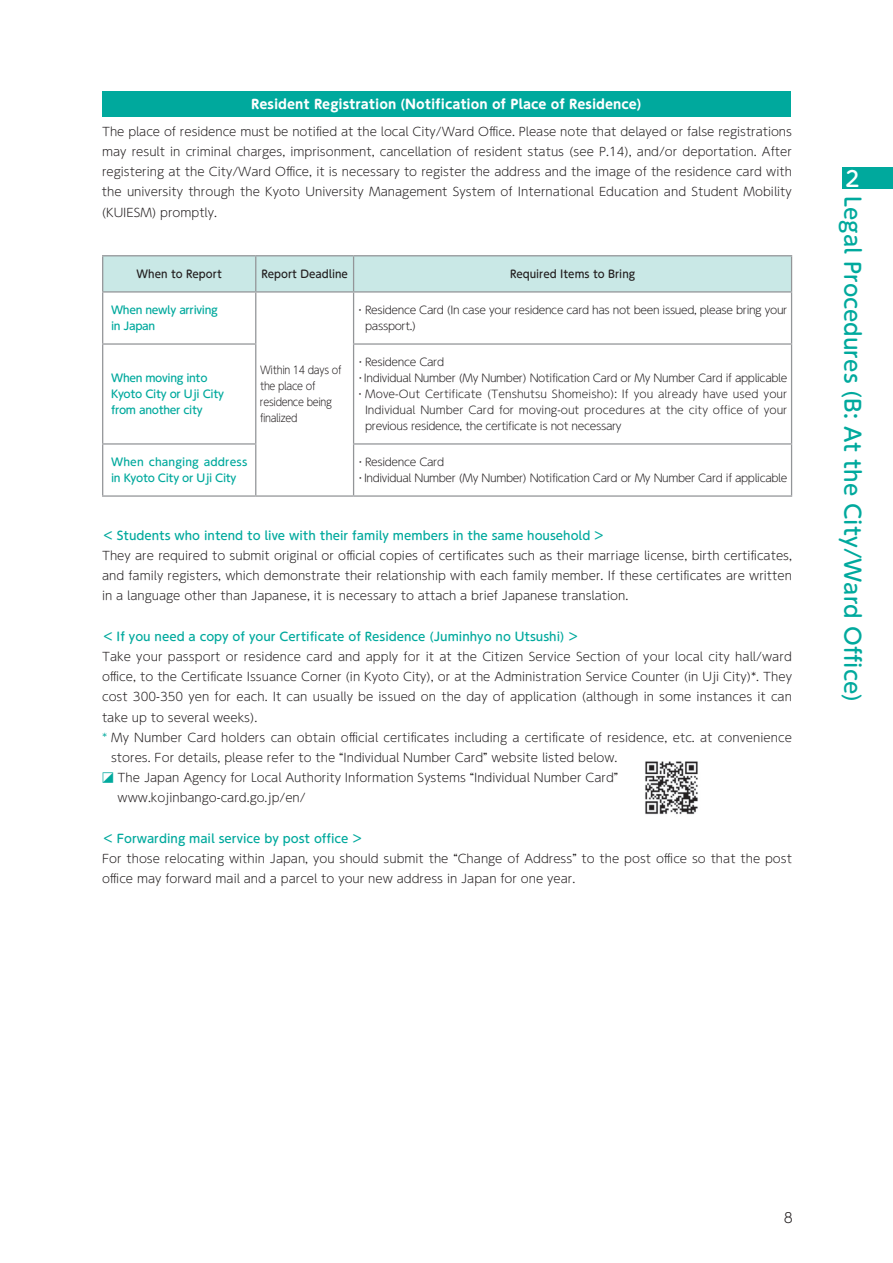
<style>
.page{position:relative;width:893px;height:1263px;background:#fff}
.page>*{position:absolute;margin:0;border:0;box-sizing:border-box;transform-origin:0 0}
.t1{font:500 21.3px "UD Shin M Go Pr 6 N";color:#00a99d}
.t2{font:500 21.3px "UD Shin M Go Pr 6 N";color:#fff}
.t3{font:300 13.8px "UD Shin Go Pr 6 N";color:#231f20}
.t4{font:700 12.75px "UD Shin M Go Pr 6 N";color:#fff}
.t5{font:300 11.7px/20.2px "UD Shin M Go Pr 6 N";color:#231f20;text-align:justify}
.t6{font:500 11.7px "UD Shin M Go Pr 6 N";color:#00a99d}
.t7{font:300 10.65px/15.9px "UD Shin M Go Pr 6 N";letter-spacing:-.03em;color:#231f20}
.t8{font:500 10.65px/15.9px "UD Shin M Go Pr 6 N";letter-spacing:-.03em;color:#00a99d}
.t9{font:300 10.65px "UD Shin M Go Pr 6 N";letter-spacing:.005em;color:#231f20}
.t10{font:300 10.65px "UD Shin M Go Pr 6 N";color:#231f20}
.t11{font:300 10.65px/15.9px "UD Shin M Go Pr 6 N";letter-spacing:-.03em;color:#231f20;scale:.9 1}
.t12{font:500 10.65px "UD Shin M Go Pr 6 N";color:#231f20;scale:.96 1}
.t13{font:500 10.65px/15.9px "UD Shin M Go Pr 6 N";letter-spacing:.005em;color:#00a99d}
.s1{color:#00a99d}
.s2{font-family:"MS P Gothic";font-weight:400;font-size:23.4px;color:#00a99d}
</style>
<div class="page">
<div style="left:102px;top:91px;width:689px;height:26px;background:#00a99d"></div>
<div style="left:103px;top:256px;width:688px;height:35px;background:#c9e8e6"></div>
<hr style="left:102px;top:255px;width:154px;height:1px;background:#939598">
<hr style="left:102px;top:256px;width:1px;height:35px;background:#939598">
<hr style="left:256px;top:255px;width:98px;height:1px;background:#939598">
<hr style="left:255px;top:256px;width:1px;height:35px;background:#939598">
<hr style="left:354px;top:255px;width:438px;height:1px;background:#939598">
<hr style="left:353px;top:256px;width:1px;height:35px;background:#939598">
<hr style="left:791px;top:256px;width:1px;height:35px;background:#939598">
<hr style="left:102px;top:291px;width:154px;height:2px;background:#939598">
<hr style="left:102px;top:293px;width:1px;height:50px;background:#939598">
<hr style="left:256px;top:291px;width:98px;height:2px;background:#939598">
<hr style="left:255px;top:293px;width:1px;height:50px;background:#939598">
<hr style="left:256px;top:495px;width:98px;height:2px;background:#939598">
<hr style="left:354px;top:291px;width:438px;height:2px;background:#939598">
<hr style="left:353px;top:293px;width:1px;height:50px;background:#939598">
<hr style="left:791px;top:293px;width:1px;height:50px;background:#939598">
<hr style="left:102px;top:343px;width:154px;height:2px;background:#939598">
<hr style="left:102px;top:345px;width:1px;height:98px;background:#939598">
<hr style="left:255px;top:345px;width:1px;height:98px;background:#939598">
<hr style="left:353px;top:343px;width:439px;height:2px;background:#939598">
<hr style="left:353px;top:345px;width:1px;height:98px;background:#939598">
<hr style="left:791px;top:345px;width:1px;height:98px;background:#939598">
<hr style="left:353px;top:443px;width:439px;height:2px;background:#939598">
<hr style="left:353px;top:445px;width:1px;height:50px;background:#939598">
<hr style="left:791px;top:445px;width:1px;height:50px;background:#939598">
<hr style="left:354px;top:495px;width:438px;height:2px;background:#939598">
<hr style="left:102px;top:443px;width:154px;height:2px;background:#939598">
<hr style="left:102px;top:445px;width:1px;height:50px;background:#939598">
<hr style="left:255px;top:445px;width:1px;height:50px;background:#939598">
<hr style="left:102px;top:495px;width:154px;height:2px;background:#939598">
<img style="left:645px;top:761px;width:53px;height:54px">
<div style="left:842px;top:167px;width:51px;height:22px;background:#00a99d"></div>
<p class="t4" style="left:251px;top:93px;width:392px">Resident Registration (Notification of Place of Residence)</p>
<p class="t5" style="left:102px;top:121px;width:692px">The place of residence must be notified at the local City/Ward Office. Please note that delayed or false registrations may result in criminal charges, imprisonment, cancellation of resident status (see P.14), and/or deportation. After registering at the City/Ward Office, it is necessary to register the address and the image of the residence card with the university through the Kyoto University Management System of International Education and Student Mobility (KUIESM) promptly.</p>
<p class="t12" style="left:137px;top:265px;width:90px">When to Report</p>
<p class="t12" style="left:261px;top:265px;width:92px">Report Deadline</p>
<p class="t12" style="left:510px;top:265px;width:132px">Required Items to Bring</p>
<p class="t8" style="left:111px;top:301px;width:108px">When newly arriving in Japan</p>
<p class="t11" style="left:260px;top:361px;width:92px">Within 14 days of the place of residence being finalized</p>
<p class="t7" style="left:365px;top:301px;width:424px;text-indent:-10px">・Residence Card (In case your residence card has not been issued, please bring your passport.)</p>
<p class="t7" style="left:355px;top:354px;width:91px">・Residence Card</p>
<p class="t7" style="left:355px;top:369px;width:434px">・Individual Number (My Number) Notification Card or My Number Card if applicable</p>
<p class="t9" style="left:355px;top:385px;width:434px">・Move-Out Certificate (Tenshutsu Shomeisho): If you already have used your</p>
<p class="t10" style="left:365px;top:401px;width:424px">Individual Number Card for moving-out procedures at the city office of your</p>
<p class="t7" style="left:365px;top:417px;width:258px">previous residence, the certificate is not necessary</p>
<p class="t8" style="left:111px;top:369px;width:114px">When moving into<br>Kyoto City or Uji City from another city</p>
<p class="t13" style="left:111px;top:453px;width:138px">When changing address in Kyoto City or Uji City</p>
<p class="t7" style="left:355px;top:453px;width:434px">・Residence Card<br>・Individual Number (My Number) Notification Card or My Number Card if applicable</p>
<p class="t6" style="left:102px;top:525px;width:504px">＜ Students who intend to live with their family members in the same household ＞</p>
<p class="t5" style="left:102px;top:545px;width:691px">They are required to submit original or official copies of certificates such as their marriage license, birth certificates, and family registers, which demonstrate their relationship with each family member. If these certificates are written in a language other than Japanese, it is necessary to attach a brief Japanese translation.</p>
<p class="t6" style="left:102px;top:626px;width:479px">＜ If you need a copy of your Certificate of Residence (Juminhyo no Utsushi) ＞</p>
<p class="t5" style="left:102px;top:646px;width:691px">Take your passport or residence card and apply for it at the Citizen Service Section of your local city hall/ward</p>
<p class="t5" style="left:102px;top:666px;width:691px">office, to the Certificate Issuance Corner (in Kyoto City), or at the Administration Service Counter (in Uji City)*. They</p>
<p class="t5" style="left:102px;top:686px;width:691px">cost 300-350 yen for each. It can usually be issued on the day of application (although in some instances it can</p>
<p class="t5" style="left:102px;top:706px;width:157px">take up to several weeks).</p>
<p class="t5" style="left:102px;top:726px;width:691px"><span class="s1">*</span> My Number Card holders can obtain official certificates including a certificate of residence, etc. at convenience</p>
<p class="t5" style="left:111px;top:747px;width:508px">stores. For details, please refer to the “Individual Number Card” website listed below.</p>
<p class="t5" style="left:102px;top:767px;width:518px"><span class="s2">◪</span> The Japan Agency for Local Authority Information Systems “Individual Number Card”</p>
<p class="t5" style="left:118px;top:787px;width:190px">www.kojinbango-card.go.jp/en/</p>
<p class="t6" style="left:102px;top:828px;width:263px">＜ Forwarding mail service by post office ＞</p>
<p class="t5" style="left:102px;top:848px;width:691px">For those relocating within Japan, you should submit the “Change of Address” to the post office so that the post office may forward mail and a parcel to your new address in Japan for one year.</p>
<h1 class="t2" style="left:842px;top:161px;width:18px">２</h1>
<h1 class="t1" style="left:870px;top:196px;width:508px;rotate:90deg">Legal Procedures (B: At the City/Ward Office)</h1>
<p class="t3" style="left:784px;top:1207px;width:11px">8</p>
</div>
